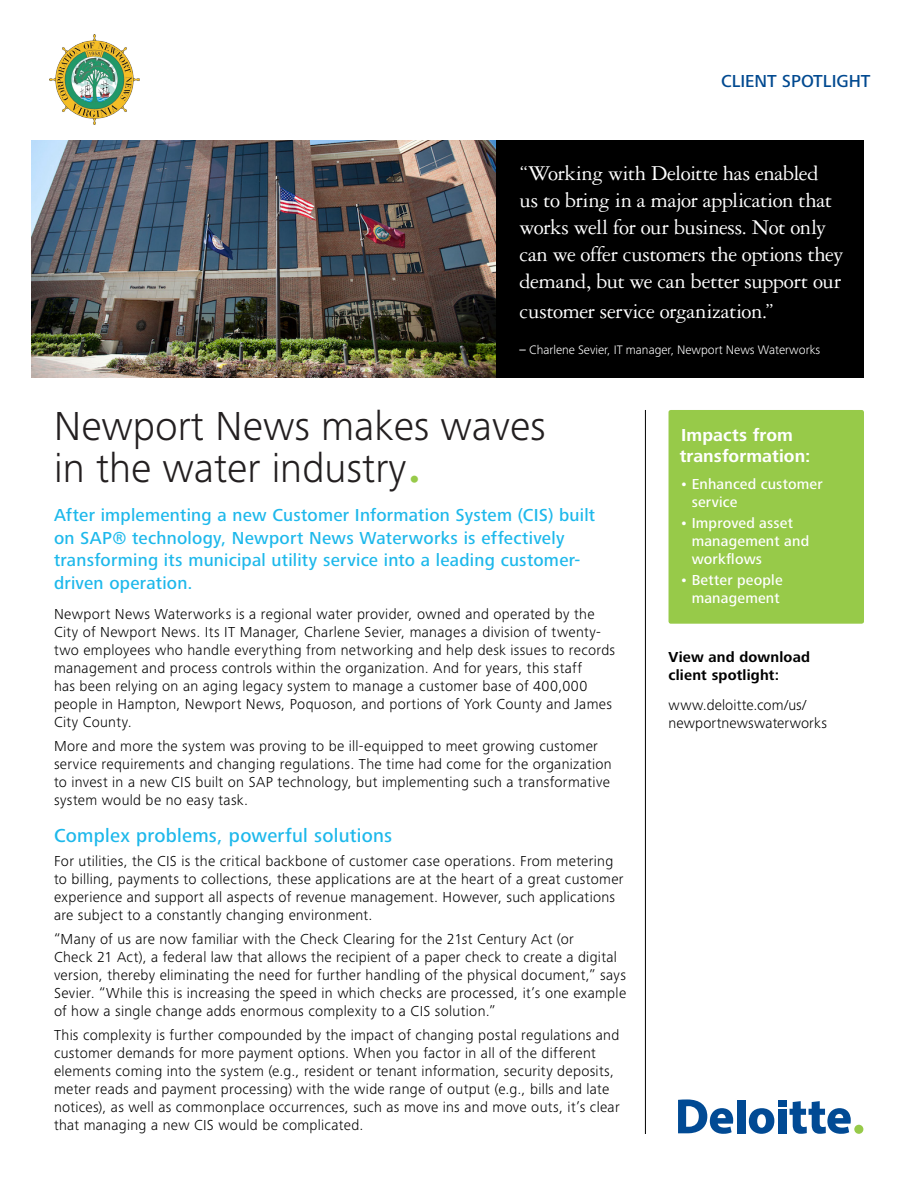
<style>
.page{position:relative;width:918px;height:1188px;background:#fff}
.page>*{position:absolute;margin:0;border:0;box-sizing:border-box;transform-origin:0 0}
.subtitle{font:300 42px/42px "Frutiger Next Pro";color:#231f20}
.Pull_out_styles_Pull{font:22.5px/27px "Garamond 3 LT Std";letter-spacing:-.025em;color:#fff}
.body_copy_front_page{font:500 19.5px "Frutiger Next Pro";letter-spacing:.015em;color:#1db8eb}
.body_copy_front_page-2{font:500 18px/22.5px "Frutiger Next Pro";letter-spacing:.015em;color:#1db8eb}
.sidebar_body{font:700 18px/21px "Frutiger Next Pro";letter-spacing:.005em;color:#fff}
.subtitle-2{font:500 18px "Frutiger Next Pro";color:#014990}
.body_copy_front_page-3{font:300 15px/18px "Frutiger Next Pro";letter-spacing:.02em;color:#000}
.bullets{font:500 15px/18px "Frutiger Next Pro";letter-spacing:.01em;color:#fff}
.body_copy_front_page-4{font:700 15px/18px "Frutiger Next Pro";letter-spacing:.015em;color:#000}
.Pull_out_styles_Pull-2{font:300 12.75px "Frutiger Next Pro";color:#fff}
.s1{font-weight:500}
</style>
<div class="page">
<div style="left:737px;top:1100px;width:8px;height:33px;background:#014a94"></div>
<svg style="left:749px;top:1108px;width:25px;height:26px"></svg>
<div style="left:778px;top:1109px;width:8px;height:24px;background:#014a94"></div>
<div style="left:778px;top:1100px;width:8px;height:6px;background:#014a94"></div>
<svg style="left:790px;top:1101px;width:61px;height:33px"></svg>
<div style="left:854px;top:1125px;width:9px;height:9px;background:#97ca49;border-radius:50%"></div>
<svg style="left:678px;top:1099px;width:55px;height:35px"></svg>
<div style="left:496px;top:140px;width:368px;height:238px;background:#000"></div>
<div style="left:669px;top:410px;width:195px;height:214px;background:#97ca49;border-radius:2px"></div>
<img style="left:31px;top:140px;width:465px;height:238px">
<img style="left:50px;top:35px;width:89px;height:89px">
<hr style="left:645px;top:410px;width:1px;height:724px;background:#000">
<p class="subtitle-2" style="left:721px;top:70px;width:151px">CLIENT SPOTLIGHT</p>
<p class="Pull_out_styles_Pull" style="left:520px;top:159px;width:325px">“Working with Deloitte has enabled<br>us to bring in a major application that works well for our business. Not only can we offer customers the options they demand, but we can better support our</p>
<p class="Pull_out_styles_Pull" style="left:520px;top:297px;width:256px">customer service organization.”</p>
<p class="Pull_out_styles_Pull-2" style="left:520px;top:342px;width:302px"><span class="s1">–</span> Charlene Sevier, IT manager, Newport News Waterworks</p>
<p class="subtitle" style="left:54px;top:405px;width:494px">Newport News makes waves in the water industry<sub>•</sub></p>
<p class="body_copy_front_page-2" style="left:54px;top:504px;width:543px">After implementing a new Customer Information System (CIS) built on SAP® technology, Newport News Waterworks is effectively transforming its municipal utility service into a leading customer&shy;driven operation.</p>
<p class="body_copy_front_page-3" style="left:54px;top:605px;width:563px">Newport News Waterworks is a regional water provider, owned and operated by the City of Newport News. Its IT Manager, Charlene Sevier, manages a division of twenty&shy;two employees who handle everything from networking and help desk issues to records management and process controls within the organization. And for years, this staff<br>has been relying on an aging legacy system to manage a customer base of 400,000 people in Hampton, Newport News, Poquoson, and portions of York County and James City County.</p>
<p class="body_copy_front_page-3" style="left:54px;top:737px;width:559px">More and more the system was proving to be ill-equipped to meet growing customer service requirements and changing regulations. The time had come for the organization to invest in a new CIS built on SAP technology, but implementing such a transformative system would be no easy task.</p>
<p class="body_copy_front_page" style="left:54px;top:825px;width:340px">Complex problems, powerful solutions</p>
<p class="body_copy_front_page-3" style="left:54px;top:852px;width:571px">For utilities, the CIS is the critical backbone of customer case operations. From metering to billing, payments to collections, these applications are at the heart of a great customer experience and support all aspects of revenue management. However, such applications are subject to a constantly changing environment.</p>
<p class="body_copy_front_page-3" style="left:54px;top:930px;width:574px">“Many of us are now familiar with the Check Clearing for the 21st Century Act (or<br>Check 21 Act), a federal law that allows the recipient of a paper check to create a digital version, thereby eliminating the need for further handling of the physical document,” says Sevier. “While this is increasing the speed in which checks are processed, it’s one example of how a single change adds enormous complexity to a CIS solution.”</p>
<p class="body_copy_front_page-3" style="left:54px;top:1026px;width:567px">This complexity is further compounded by the impact of changing postal regulations and customer demands for more payment options. When you factor in all of the different elements coming into the system (e.g., resident or tenant information, security deposits, meter reads and payment processing) with the wide range of output (e.g., bills and late notices), as well as commonplace occurrences, such as move ins and move outs, it’s clear that managing a new CIS would be complicated.</p>
<p class="sidebar_body" style="left:680px;top:425px;width:132px">Impacts from transformation:</p>
<p class="bullets" style="left:692px;top:475px;width:133px;text-indent:-12px">• Enhanced customer service</p>
<p class="bullets" style="left:692px;top:514px;width:119px;text-indent:-12px">• Improved asset management and workflows</p>
<p class="bullets" style="left:680px;top:571px;width:105px;text-align:center">• Better people management</p>
<p class="body_copy_front_page-4" style="left:669px;top:648px;width:143px">View and download client spotlight:</p>
<p class="body_copy_front_page-3" style="left:669px;top:696px;width:160px">www.deloitte.com/us/ newportnewswaterworks</p>
</div>
